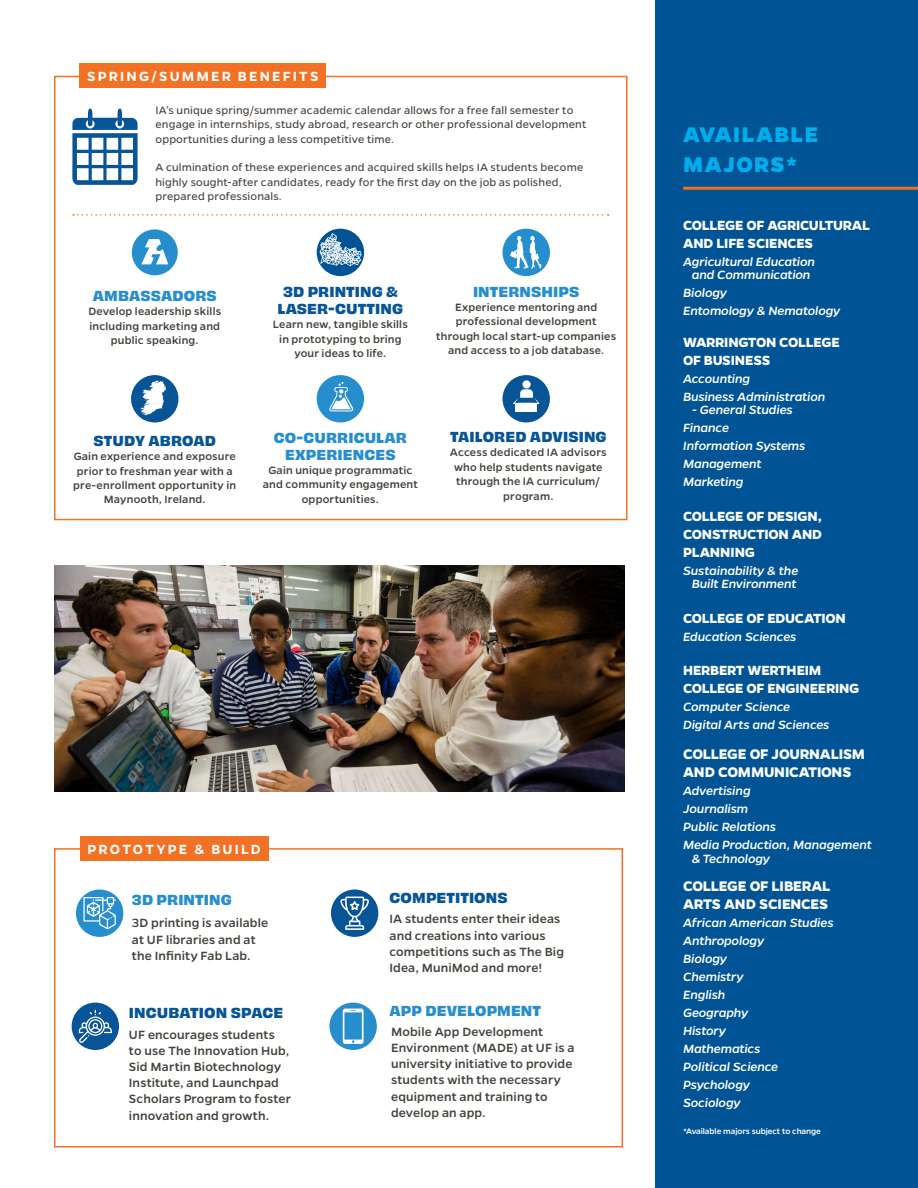
<style>
.page{position:relative;width:918px;height:1188px;background:#fff}
.page>*{position:absolute;margin:0;border:0;box-sizing:border-box;transform-origin:0 0}
.t1{font:800 24px "Gentona";letter-spacing:.06em;color:#00aeec}
.t2{font:700 15.75px/18px "Gentona";letter-spacing:-.01em;color:#fff}
.t3{font:700 15px/18px "Gentona";letter-spacing:-.015em;color:#fff}
.t4{font:600 15px "Gentona";letter-spacing:.15em;color:#fff}
.t5{font:italic 500 13.5px/13.5px "Gentona";letter-spacing:-.01em;color:#fff;text-align:center}
.t6{font:500 13.5px/16.2px "Gentona";letter-spacing:.01em;color:#48423c}
.t7{font:700 13.5px/16.5px "Obviously";letter-spacing:.01em;color:#075596;text-align:center}
.t8{font:700 13.5px/16.5px "Obviously";letter-spacing:.01em;color:#268ecd;text-align:center}
.t9{font:500 12px/14.4px "Gentona";letter-spacing:.015em;color:#48423c;text-align:center}
.t10{font:12px/14.4px "Gentona";letter-spacing:.015em;color:#48423c}
.t11{font:500 9px "Gentona";letter-spacing:-.01em;color:#fff}
</style>
<div class="page">
<div style="left:54px;top:848px;width:569px;height:300px;background:#fff;border:2px solid #f37124"></div>
<div style="left:80px;top:836px;width:189px;height:25px;background:#f37124"></div>
<div style="left:76px;top:890px;width:47px;height:47px;background:#268ecd;border-radius:50%"></div>
<svg style="left:83px;top:897px;width:33px;height:32px"></svg>
<div style="left:329px;top:1003px;width:48px;height:47px;background:#268ecd;border-radius:50%"></div>
<svg style="left:343px;top:1009px;width:21px;height:35px"></svg>
<div style="left:331px;top:890px;width:47px;height:47px;background:#075596;border-radius:50%"></div>
<svg style="left:340px;top:897px;width:29px;height:33px"></svg>
<div style="left:72px;top:1003px;width:47px;height:47px;background:#075596;border-radius:50%"></div>
<svg style="left:79px;top:1010px;width:33px;height:33px"></svg>
<div style="left:54px;top:76px;width:574px;height:444px;background:#fff;border:2px solid #f37124"></div>
<div style="left:79px;top:63px;width:247px;height:25px;background:#f37124"></div>
<svg style="left:72px;top:109px;width:66px;height:76px"></svg>
<div style="left:132px;top:229px;width:46px;height:46px;background:#268ecd;border-radius:50%"></div>
<svg style="left:141px;top:239px;width:27px;height:25px"></svg>
<div style="left:131px;top:375px;width:47px;height:47px;background:#075596;border-radius:50%"></div>
<svg style="left:141px;top:380px;width:25px;height:36px"></svg>
<div style="left:317px;top:375px;width:47px;height:47px;background:#268ecd;border-radius:50%"></div>
<svg style="left:329px;top:382px;width:25px;height:29px"></svg>
<div style="left:503px;top:375px;width:47px;height:47px;background:#075596;border-radius:50%"></div>
<svg style="left:522px;top:380px;width:9px;height:9px"></svg>
<svg style="left:513px;top:389px;width:26px;height:15px"></svg>
<div style="left:516px;top:403px;width:21px;height:9px;background:#fff"></div>
<div style="left:317px;top:229px;width:47px;height:47px;background:#005495;border-radius:50%"></div>
<svg style="left:319px;top:233px;width:43px;height:33px"></svg>
<div style="left:503px;top:229px;width:47px;height:47px;background:#268ecd;border-radius:50%"></div>
<svg style="left:510px;top:236px;width:33px;height:33px"></svg>
<svg style="left:73px;top:214px;width:536px;height:2px"></svg>
<div style="left:656px;top:0;width:262px;height:1188px;background:#005495"></div>
<hr style="left:683px;top:187px;width:235px;height:3px;background:#f36e21">
<img style="left:54px;top:565px;width:571px;height:227px">
<p class="t4" style="left:87px;top:68px;width:233px">SPRING/SUMMER BENEFITS</p>
<p class="t10" style="left:156px;top:103px;width:432px">IA’s unique spring/summer academic calendar allows for a free fall semester to engage in internships, study abroad, research or other professional development opportunities during a less competitive time.</p>
<p class="t10" style="left:156px;top:160px;width:429px">A culmination of these experiences and acquired skills helps IA students become highly sought-after candidates, ready for the first day on the job as polished, prepared professionals.</p>
<p class="t8" style="left:93px;top:286px;width:125px">AMBASSADORS</p>
<p class="t9" style="left:88px;top:304px;width:134px">Develop leadership skills including marketing and public speaking.</p>
<p class="t7" style="left:277px;top:283px;width:127px">3D PRINTING &amp;<br>LASER-CUTTING</p>
<p class="t9" style="left:273px;top:317px;width:136px">Learn new, tangible skills</p>
<p class="t9" style="left:279px;top:332px;width:124px">in prototyping to bring</p>
<p class="t9" style="left:294px;top:346px;width:94px">your ideas to life.</p>
<p class="t8" style="left:473px;top:282px;width:108px">INTERNSHIPS</p>
<p class="t9" style="left:436px;top:300px;width:181px">Experience mentoring and professional development through local start-up companies and access to a job database.</p>
<p class="t7" style="left:94px;top:431px;width:124px">STUDY ABROAD</p>
<p class="t9" style="left:73px;top:449px;width:165px">Gain experience and exposure prior to freshman year with a pre-enrollment opportunity in<br>Maynooth, Ireland.</p>
<p class="t8" style="left:274px;top:428px;width:135px">CO-CURRICULAR<br>EXPERIENCES</p>
<p class="t9" style="left:263px;top:463px;width:157px">Gain unique programmatic and community engagement opportunities.</p>
<p class="t7" style="left:450px;top:427px;width:158px">TAILORED ADVISING</p>
<p class="t9" style="left:450px;top:445px;width:158px">Access dedicated IA advisors who help students navigate through the IA curriculum/ program.</p>
<p class="t4" style="left:88px;top:840px;width:175px">PROTOTYPE &amp; BUILD</p>
<p class="t8" style="left:132px;top:891px;width:101px">3D PRINTING</p>
<p class="t7" style="left:390px;top:889px;width:120px">COMPETITIONS</p>
<p class="t6" style="left:132px;top:915px;width:138px">3D printing is available at UF libraries and at the Infinity Fab Lab.</p>
<p class="t6" style="left:390px;top:911px;width:176px">IA students enter their ideas and creations into various competitions such as The Big<br>Idea, MuniMod and more!</p>
<p class="t7" style="left:129px;top:1004px;width:156px">INCUBATION SPACE</p>
<p class="t8" style="left:390px;top:1001px;width:153px">APP DEVELOPMENT</p>
<p class="t6" style="left:129px;top:1026px;width:164px">UF encourages students<br>to use The Innovation Hub,<br>Sid Martin Biotechnology<br>Institute, and Launchpad<br>Scholars Program to foster innovation and growth.</p>
<p class="t6" style="left:391px;top:1023px;width:185px">Mobile App Development<br>Environment (MADE) at UF is a university initiative to provide students with the necessary equipment and training to develop an app.</p>
<p class="t1" style="left:683px;top:121px;width:136px">AVAILABLE</p>
<p class="t1" style="left:683px;top:151px;width:115px">MAJORS*</p>
<p class="t3" style="left:683px;top:216px;width:188px">COLLEGE OF AGRICULTURAL<br>AND LIFE SCIENCES</p>
<p class="t5" style="left:683px;top:255px;width:133px">Agricultural Education and Communication</p>
<p class="t5" style="left:683px;top:286px;width:45px">Biology</p>
<p class="t5" style="left:683px;top:304px;width:159px">Entomology &amp; Nematology</p>
<p class="t3" style="left:683px;top:333px;width:158px">WARRINGTON COLLEGE<br>OF BUSINESS</p>
<p class="t5" style="left:683px;top:372px;width:69px">Accounting</p>
<p class="t5" style="left:683px;top:390px;width:144px">Business Administration</p>
<p class="t5" style="left:692px;top:403px;width:103px">- General Studies</p>
<p class="t5" style="left:683px;top:421px;width:48px">Finance</p>
<p class="t5" style="left:683px;top:439px;width:124px">Information Systems</p>
<p class="t5" style="left:683px;top:457px;width:80px">Management</p>
<p class="t5" style="left:683px;top:475px;width:62px">Marketing</p>
<p class="t3" style="left:683px;top:507px;width:140px">COLLEGE OF DESIGN,</p>
<p class="t3" style="left:683px;top:525px;width:141px">CONSTRUCTION AND<br>PLANNING</p>
<p class="t5" style="left:683px;top:564px;width:117px">Sustainability &amp; the<br>Built Environment</p>
<p class="t3" style="left:683px;top:609px;width:164px">COLLEGE OF EDUCATION</p>
<p class="t5" style="left:683px;top:630px;width:115px">Education Sciences</p>
<p class="t3" style="left:683px;top:661px;width:178px">HERBERT WERTHEIM<br>COLLEGE OF ENGINEERING</p>
<p class="t5" style="left:683px;top:700px;width:109px">Computer Science</p>
<p class="t5" style="left:683px;top:718px;width:148px">Digital Arts and Sciences</p>
<p class="t2" style="left:683px;top:745px;width:183px">COLLEGE OF JOURNALISM<br>AND COMMUNICATIONS</p>
<p class="t5" style="left:683px;top:784px;width:69px">Advertising</p>
<p class="t5" style="left:683px;top:802px;width:67px">Journalism</p>
<p class="t5" style="left:683px;top:820px;width:95px">Public Relations</p>
<p class="t5" style="left:692px;top:838px;width:182px;text-align:left;text-indent:-9px">Media Production, Management &amp; Technology</p>
<p class="t2" style="left:683px;top:877px;width:149px">COLLEGE OF LIBERAL<br>ARTS AND SCIENCES</p>
<p class="t5" style="left:683px;top:916px;width:152px">African American Studies</p>
<p class="t5" style="left:683px;top:934px;width:83px">Anthropology</p>
<p class="t5" style="left:683px;top:952px;width:45px">Biology</p>
<p class="t5" style="left:683px;top:970px;width:62px">Chemistry</p>
<p class="t5" style="left:683px;top:988px;width:44px">English</p>
<p class="t5" style="left:683px;top:1006px;width:67px">Geography</p>
<p class="t5" style="left:683px;top:1024px;width:44px">History</p>
<p class="t5" style="left:683px;top:1042px;width:79px">Mathematics</p>
<p class="t5" style="left:683px;top:1060px;width:97px">Political Science</p>
<p class="t5" style="left:683px;top:1078px;width:68px">Psychology</p>
<p class="t5" style="left:683px;top:1096px;width:59px">Sociology</p>
<p class="t11" style="left:683px;top:1126px;width:139px">*Available majors subject to change</p>
</div>
